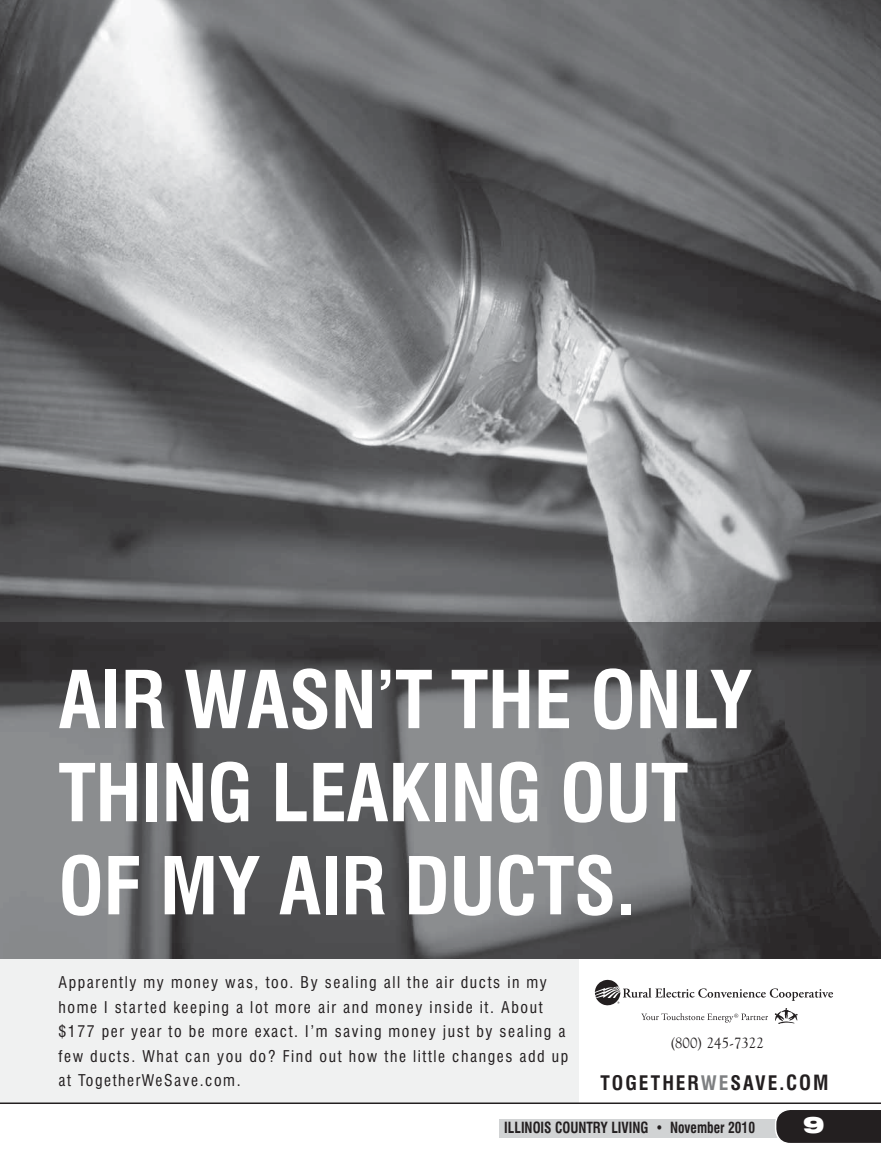
<style>
.page{position:relative;width:881px;height:1161px;background:#fff}
.page>*{position:absolute;margin:0;border:0;box-sizing:border-box;transform-origin:0 0}
.t1{font:700 condensed 77.55px/93px "Swiss 721 BT";letter-spacing:-.005em;color:#fff}
.t2{font:900 expanded 22.5px "Swiss 721 BT";color:#fff}
.t3{font:700 condensed 19.5px "Swiss 721 BT";letter-spacing:.1em;color:#231f20}
.t4{font:condensed 15.75px/24.5px "Swiss 721 BT";letter-spacing:.1em;color:#231f20}
.t5{font:700 condensed 15px "Swiss 721 BT";color:#231f20;scale:.9 1}
.t6{font:15px "Goudy Old Style BT";color:#231f20}
.s1{color:#7e8082}
.s2{font-size:20.4px}
</style>
<div class="page">
<img style="left:0;top:0;width:880px;height:622px">
<img style="left:0;top:622px;width:880px;height:337px">
<div style="left:0;top:959px;width:579px;height:144px;background:#f0f1f1"></div>
<svg style="left:594px;top:979px;width:238px;height:44px"></svg>
<div style="left:499px;top:1118px;width:381px;height:19px;background:#d1d3d4"></div>
<svg style="left:774px;top:1110px;width:106px;height:33px;background:#2d292a"></svg>
<hr style="left:0;top:1102px;width:880px;height:1px;background:#231f20">
<h1 class="t1" style="left:58px;top:661px;width:695px">AIR WASN’T THE ONLY<br>THING LEAKING OUT<br>OF MY AIR DUCTS.</h1>
<p class="t4" style="left:58px;top:971px;width:511px">Apparently my money was, too. By sealing all the air ducts in my home I started keeping a lot more air and money inside it. About $177 per year to be more exact. I’m saving money just by sealing a few ducts. What can you do? Find out how the little changes add up at TogetherWeSave.com.</p>
<p class="t6" style="left:669px;top:1033px;width:96px">(800) 245-7322</p>
<p class="t3" style="left:600px;top:1075px;width:230px">TOGETHER<span class="s1">WE</span>SAVE.<span class="s2">COM</span></p>
<p class="t5" style="left:504px;top:1121px;width:280px">ILLINOIS COUNTRY LIVING • November 2010</p>
<h2 class="t2" style="left:802px;top:1111px;width:23px">9</h2>
</div>
